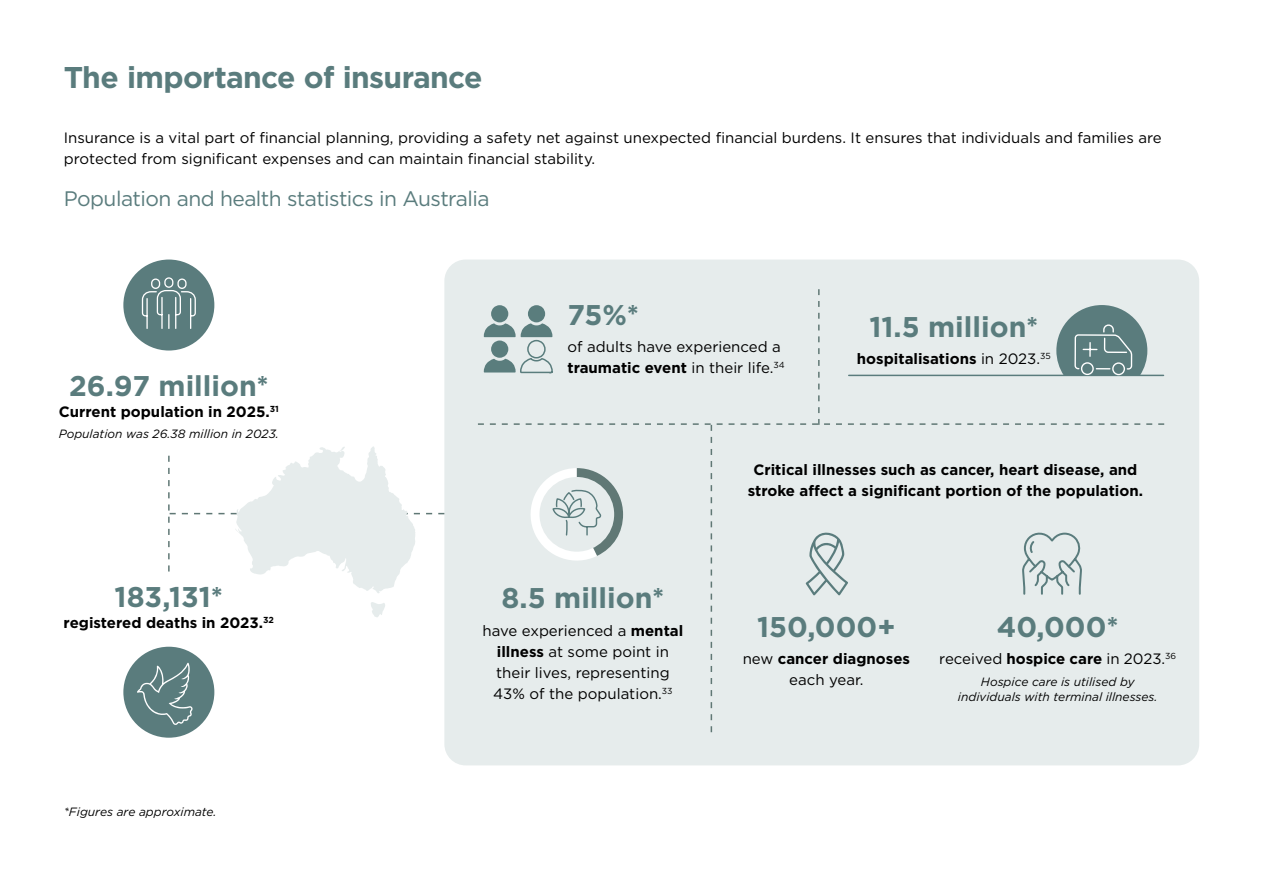
<style>
.page{position:relative;width:1263px;height:893px;background:#fff}
.page>*{position:absolute;margin:0;border:0;box-sizing:border-box;transform-origin:0 0}
.t1{font:700 30px "Gotham";letter-spacing:-.025em;color:#5a7c7d}
.t2{font:700 28.5px "Gotham";color:#5a7c7d}
.t3{font:21px "Gotham";letter-spacing:-.025em;color:#5a7c7d}
.t4{font:15px/21px "Gotham";color:#000}
.t5{font:700 15px/21px "Gotham";color:#000;text-align:center}
.t6{font:italic 12px/15px "Gotham";color:#000;text-align:center}
.s1{font-weight:700}
.s2{font-weight:400}
</style>
<div class="page">
<div style="left:444px;top:260px;width:755px;height:505px;background:#e6ecec;border-radius:21px"></div>
<div style="left:123px;top:260px;width:91px;height:91px;background:#5a7c7d;border-radius:50%"></div>
<svg style="left:141px;top:277px;width:55px;height:52px"></svg>
<div style="left:123px;top:647px;width:91px;height:91px;background:#5a7c7d;border-radius:50%"></div>
<svg style="left:168px;top:446px;width:276px;height:171px"></svg>
<svg style="left:137px;top:663px;width:56px;height:62px"></svg>
<svg style="left:478px;top:289px;width:686px;height:443px"></svg>
<h1 class="t1" style="left:64px;top:57px;width:420px">The importance of insurance</h1>
<p class="t4" style="left:64px;top:127px;width:1099px">Insurance is a vital part of financial planning, providing a safety net against unexpected financial burdens. It ensures that individuals and families are protected from significant expenses and can maintain financial stability.</p>
<h3 class="t3" style="left:64px;top:185px;width:427px">Population and health statistics in Australia</h3>
<h2 class="t2" style="left:69px;top:367px;width:201px">26.97 million*</h2>
<p class="t5" style="left:59px;top:401px;width:222px">Current population in 2025.<sup>31</sup></p>
<p class="t6" style="left:59px;top:426px;width:222px">Population was 26.38 million in 2023.</p>
<h2 class="t2" style="left:115px;top:578px;width:110px">183,131*</h2>
<p class="t5" style="left:64px;top:612px;width:212px">registered deaths in 2023.<sup>32</sup></p>
<p class="t6" style="left:64px;top:804px;width:154px">*Figures are approximate.</p>
<h2 class="t2" style="left:568px;top:296px;width:73px">75%*</h2>
<p class="t4" style="left:568px;top:336px;width:219px">of adults have experienced a <span class="s1">traumatic event</span> in their life.<sup>34</sup></p>
<h2 class="t2" style="left:869px;top:308px;width:170px">11.5 million*</h2>
<p class="t5" style="left:857px;top:348px;width:195px">hospitalisations <span class="s2">in 2023.</span><sup>35</sup></p>
<h2 class="t2" style="left:502px;top:579px;width:164px">8.5 million*</h2>
<p class="t4" style="left:483px;top:620px;width:202px;text-align:center">have experienced a <span class="s1">mental illness</span> at some point in their lives, representing<br>43% of the population.<sup>33</sup></p>
<p class="t5" style="left:748px;top:459px;width:397px">Critical illnesses such as cancer, heart disease, and stroke affect a significant portion of the population.</p>
<h2 class="t2" style="left:757px;top:608px;width:140px">150,000+</h2>
<p class="t5" style="left:743px;top:648px;width:169px"><span class="s2">new</span> cancer diagnoses <span class="s2">each year.</span></p>
<h2 class="t2" style="left:997px;top:608px;width:124px">40,000*</h2>
<p class="t4" style="left:939px;top:648px;width:238px">received <span class="s1">hospice care</span> in 2023.<sup>36</sup></p>
<p class="t6" style="left:958px;top:674px;width:201px">Hospice care is utilised by individuals with terminal illnesses.</p>
</div>
